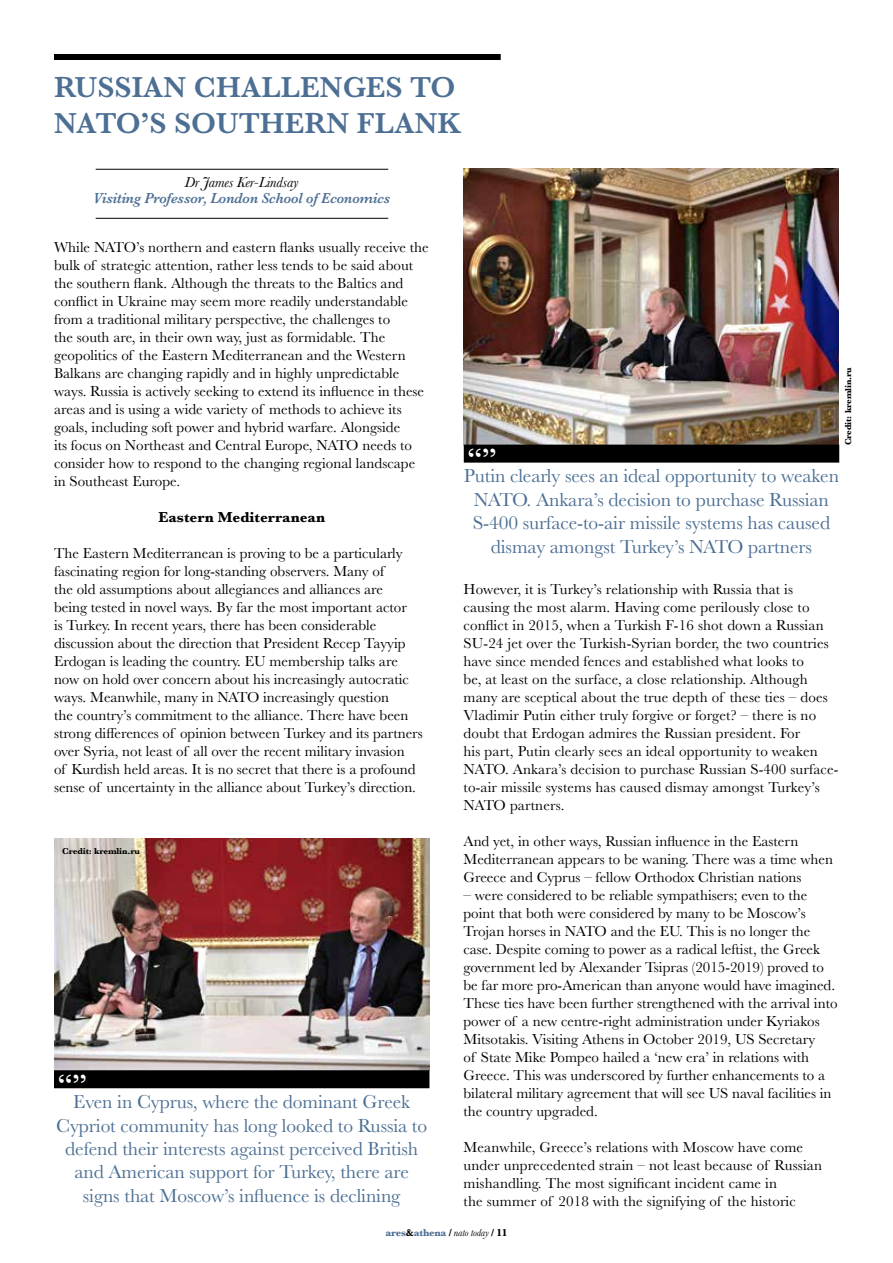
<style>
.page{position:relative;width:893px;height:1263px;background:#fff}
.page>*{position:absolute;margin:0;border:0;box-sizing:border-box;transform-origin:0 0}
.t1{font:600 30px/36px "Baskerville";color:#4d6f94}
.t2{font:600 25.8px "Baskerville";color:#fff}
.t3{font:19.5px/23.4px "Baskerville";letter-spacing:-.005em;color:#4d6f94;text-align:center}
.t4{font:15px/18px "Baskerville";color:#000}
.t5{font:italic 600 15px "Baskerville";letter-spacing:-.01em;color:#4d6f94;scale:.95 1}
.t6{font:700 15px "Baskerville";color:#000}
.t7{font:italic 15px "Baskerville";letter-spacing:-.01em;color:#000}
.t8{font:700 10.5px "Baskerville";letter-spacing:-.02em;color:#4d6f94}
.t9{font:700 9px "Baskerville";letter-spacing:-.01em;color:#000}
.s1{color:#000}
.s2{font-weight:600;color:#000}
.s3{font-weight:400;font-style:italic;color:#000}
</style>
<div class="page">
<div style="left:54px;top:54px;width:447px;height:6px;background:#000"></div>
<hr style="left:96px;top:169px;width:292px;height:1px;background:#000">
<hr style="left:96px;top:218px;width:292px;height:1px;background:#000">
<img style="left:464px;top:169px;width:375px;height:276px">
<div style="left:464px;top:445px;width:375px;height:18px;background:#000"></div>
<img style="left:54px;top:839px;width:375px;height:231px">
<div style="left:54px;top:1070px;width:375px;height:18px;background:#000"></div>
<h1 class="t1" style="left:54px;top:69px;width:409px">RUSSIAN CHALLENGES TO<br>NATO’S SOUTHERN FLANK</h1>
<p class="t7" style="left:185px;top:172px;width:115px">Dr James Ker-Lindsay</p>
<p class="t5" style="left:93px;top:188px;width:314px">Visiting Professor, London School of Economics</p>
<p class="t4" style="left:54px;top:238px;width:376px">While NATO’s northern and eastern flanks usually receive the bulk of strategic attention, rather less tends to be said about the southern flank. Although the threats to the Baltics and conflict in Ukraine may seem more readily understandable from a traditional military perspective, the challenges to<br>the south are, in their own way, just as formidable. The geopolitics of the Eastern Mediterranean and the Western Balkans are changing rapidly and in highly unpredictable ways. Russia is actively seeking to extend its influence in these areas and is using a wide variety of methods to achieve its goals, including soft power and hybrid warfare. Alongside<br>its focus on Northeast and Central Europe, NATO needs to consider how to respond to the changing regional landscape in Southeast Europe.</p>
<p class="t6" style="left:158px;top:507px;width:168px">Eastern Mediterranean</p>
<p class="t4" style="left:54px;top:544px;width:370px">The Eastern Mediterranean is proving to be a particularly fascinating region for long-standing observers. Many of<br>the old assumptions about allegiances and alliances are<br>being tested in novel ways. By far the most important actor<br>is Turkey. In recent years, there has been considerable discussion about the direction that President Recep Tayyip Erdogan is leading the country. EU membership talks are now on hold over concern about his increasingly autocratic ways. Meanwhile, many in NATO increasingly question<br>the country’s commitment to the alliance. There have been strong differences of opinion between Turkey and its partners over Syria, not least of all over the recent military invasion<br>of Kurdish held areas. It is no secret that there is a profound sense of uncertainty in the alliance about Turkey’s direction.</p>
<p class="t9" style="left:62px;top:845px;width:79px">Credit: kremlin.ru</p>
<h2 class="t2" style="left:58px;top:1065px;width:31px">“”</h2>
<h3 class="t3" style="left:56px;top:1090px;width:373px">Even in Cyprus, where the dominant Greek Cypriot community has long looked to Russia to defend their interests against perceived British and American support for Turkey, there are signs that Moscow’s influence is declining</h3>
<h2 class="t2" style="left:468px;top:440px;width:31px">“”</h2>
<p class="t9" style="left:842px;top:445px;width:79px;rotate:-90deg">Credit: kremlin.ru</p>
<h3 class="t3" style="left:464px;top:465px;width:377px">Putin clearly sees an ideal opportunity to weaken NATO. Ankara’s decision to purchase Russian S-400 surface-to-air missile systems has caused dismay amongst Turkey’s NATO partners</h3>
<p class="t4" style="left:463px;top:580px;width:376px">However, it is Turkey’s relationship with Russia that is causing the most alarm. Having come perilously close to conflict in 2015, when a Turkish F-16 shot down a Russian SU-24 jet over the Turkish-Syrian border, the two countries have since mended fences and established what looks to<br>be, at least on the surface, a close relationship. Although many are sceptical about the true depth of these ties – does Vladimir Putin either truly forgive or forget? – there is no doubt that Erdogan admires the Russian president. For<br>his part, Putin clearly sees an ideal opportunity to weaken NATO. Ankara’s decision to purchase Russian S-400 surface&shy;to-air missile systems has caused dismay amongst Turkey’s NATO partners.</p>
<p class="t4" style="left:463px;top:832px;width:371px">And yet, in other ways, Russian influence in the Eastern<br>Mediterranean appears to be waning. There was a time when<br>Greece and Cyprus – fellow Orthodox Christian nations</p>
<p class="t4" style="left:463px;top:886px;width:376px">– were considered to be reliable sympathisers; even to the point that both were considered by many to be Moscow’s Trojan horses in NATO and the EU. This is no longer the case. Despite coming to power as a radical leftist, the Greek government led by Alexander Tsipras (2015-2019) proved to be far more pro-American than anyone would have imagined.<br>These ties have been further strengthened with the arrival into power of a new centre-right administration under Kyriakos Mitsotakis. Visiting Athens in October 2019, US Secretary<br>of State Mike Pompeo hailed a ‘new era’ in relations with Greece. This was underscored by further enhancements to a bilateral military agreement that will see US naval facilities in the country upgraded.</p>
<p class="t4" style="left:463px;top:1138px;width:360px">Meanwhile, Greece’s relations with Moscow have come under unprecedented strain – not least because of Russian mishandling. The most significant incident came in<br>the summer of 2018 with the signifying of the historic</p>
<p class="t8" style="left:385px;top:1225px;width:124px">ares<span class="s1">&amp;</span>athena <span class="s2">/</span> <span class="s3">nato today</span> <span class="s2">/</span> <span class="s1">11</span></p>
</div>
